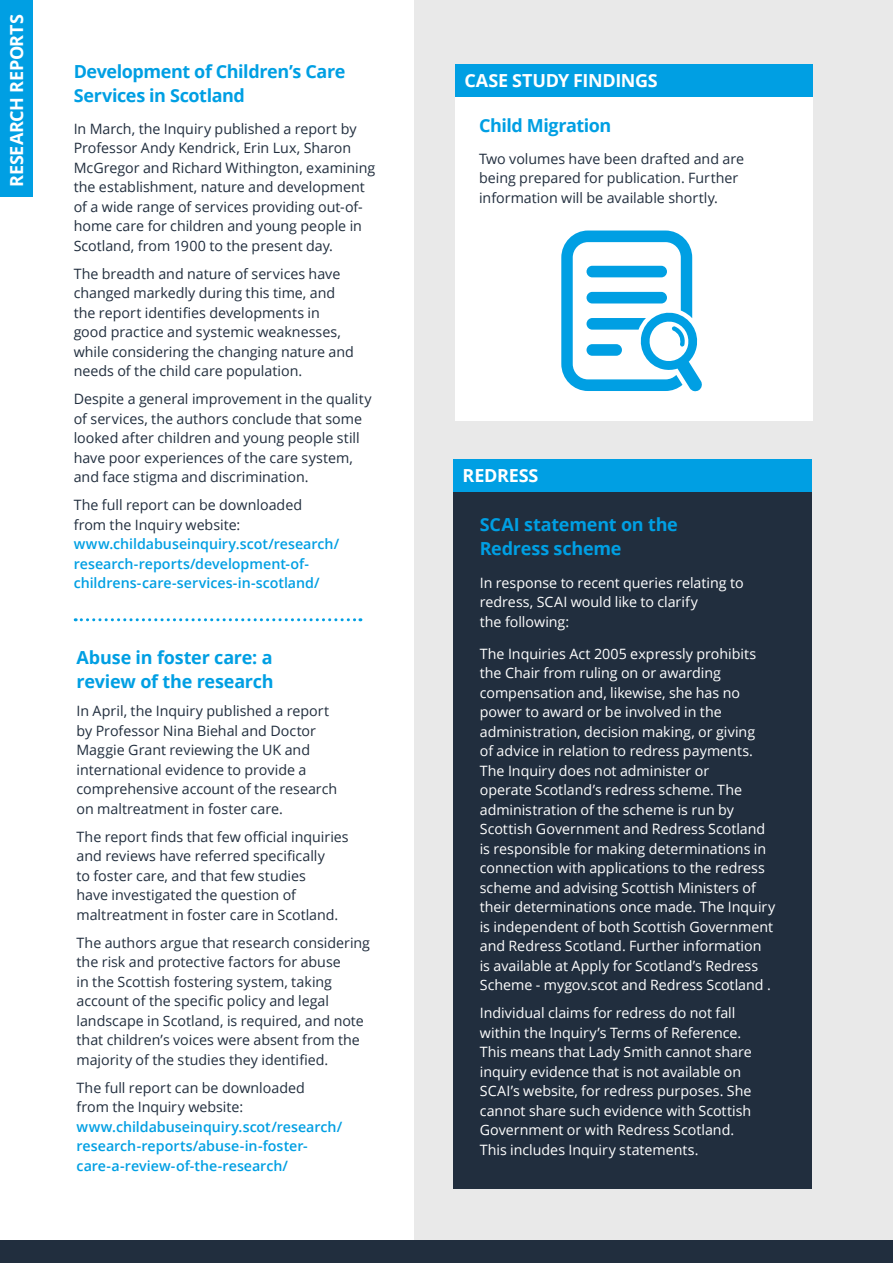
<style>
.page{position:relative;width:893px;height:1263px;background:#fff}
.page>*{position:absolute;margin:0;border:0;box-sizing:border-box;transform-origin:0 0}
.t1{font:700 18px/24px "Open Sans";letter-spacing:-.015em;color:#009fe3}
.t2{font:700 18px "Open Sans";letter-spacing:-.015em;color:#fff}
.t3{font:14.25px/19.5px "Open Sans";color:#212e3e}
.t4{font:14.25px/19.5px "Open Sans";color:#fff}
.t5{font:600 14.25px/19.5px "Open Sans";letter-spacing:-.005em;color:#009fe3}
</style>
<div class="page">
<div style="left:0;top:1239px;width:893px;height:24px;background:#212e3e"></div>
<div style="left:0;top:0;width:893px;height:1239px;background:#e9e9e9"></div>
<div style="left:0;top:0;width:414px;height:1239px;background:#fff"></div>
<div style="left:455px;top:80px;width:357px;height:341px;background:#fff"></div>
<div style="left:453px;top:459px;width:359px;height:730px;background:#212e3e"></div>
<div style="left:455px;top:64px;width:357px;height:32px;background:#009fe3"></div>
<svg style="left:561px;top:231px;width:141px;height:160px"></svg>
<div style="left:0;top:0;width:32px;height:196px;background:#009fe3"></div>
<svg style="left:75px;top:618px;width:286px;height:3px"></svg>
<div style="left:453px;top:459px;width:359px;height:33px;background:#009fe3"></div>
<p class="t2" style="left:4px;top:187px;width:174px;rotate:-90deg">RESEARCH REPORTS</p>
<p class="t1" style="left:74px;top:59px;width:273px">Development of Children’s Care<br>Services in Scotland</p>
<p class="t3" style="left:74px;top:119px;width:303px">In March, the Inquiry published a report by Professor Andy Kendrick, Erin Lux, Sharon McGregor and Richard Withington, examining the establishment, nature and development of a wide range of services providing out-of&shy;home care for children and young people in Scotland, from 1900 to the present day.</p>
<p class="t3" style="left:74px;top:263px;width:282px">The breadth and nature of services have changed markedly during this time, and the report identifies developments in good practice and systemic weaknesses, while considering the changing nature and needs of the child care population.</p>
<p class="t3" style="left:74px;top:389px;width:299px">Despite a general improvement in the quality of services, the authors conclude that some looked after children and young people still have poor experiences of the care system, and face stigma and discrimination.</p>
<p class="t3" style="left:74px;top:495px;width:230px">The full report can be downloaded from the Inquiry website:</p>
<p class="t5" style="left:74px;top:534px;width:267px">www.childabuseinquiry.scot/research/ research-reports/development-of&shy;childrens-care-services-in-scotland/</p>
<p class="t1" style="left:77px;top:645px;width:199px">Abuse in foster care: a review of the research</p>
<p class="t3" style="left:77px;top:701px;width:262px">In April, the Inquiry published a report by Professor Nina Biehal and Doctor Maggie Grant reviewing the UK and international evidence to provide a comprehensive account of the research on maltreatment in foster care.</p>
<p class="t3" style="left:77px;top:827px;width:274px">The report finds that few official inquiries and reviews have referred specifically<br>to foster care, and that few studies<br>have investigated the question of maltreatment in foster care in Scotland.</p>
<p class="t3" style="left:77px;top:932px;width:295px">The authors argue that research considering the risk and protective factors for abuse<br>in the Scottish fostering system, taking account of the specific policy and legal landscape in Scotland, is required, and note that children’s voices were absent from the majority of the studies they identified.</p>
<p class="t3" style="left:77px;top:1077px;width:230px">The full report can be downloaded from the Inquiry website:</p>
<p class="t5" style="left:77px;top:1117px;width:267px">www.childabuseinquiry.scot/research/ research-reports/abuse-in-foster&shy;care-a-review-of-the-research/</p>
<p class="t2" style="left:464px;top:68px;width:195px">CASE STUDY FINDINGS</p>
<p class="t1" style="left:479px;top:113px;width:134px">Child Migration</p>
<p class="t3" style="left:479px;top:148px;width:266px">Two volumes have been drafted and are being prepared for publication. Further information will be available shortly.</p>
<p class="t2" style="left:463px;top:463px;width:77px">REDRESS</p>
<p class="t1" style="left:480px;top:512px;width:200px">SCAI statement on the<br>Redress scheme</p>
<p class="t4" style="left:480px;top:572px;width:265px">In response to recent queries relating to redress, SCAI would like to clarify<br>the following:</p>
<p class="t4" style="left:480px;top:644px;width:297px">The Inquiries Act 2005 expressly prohibits the Chair from ruling on or awarding compensation and, likewise, she has no power to award or be involved in the administration, decision making, or giving<br>of advice in relation to redress payments.<br>The Inquiry does not administer or<br>operate Scotland’s redress scheme. The administration of the scheme is run by Scottish Government and Redress Scotland is responsible for making determinations in connection with applications to the redress scheme and advising Scottish Ministers of their determinations once made. The Inquiry is independent of both Scottish Government and Redress Scotland. Further information is available at Apply for Scotland’s Redress Scheme - mygov.scot and Redress Scotland .</p>
<p class="t4" style="left:480px;top:1003px;width:274px">Individual claims for redress do not fall within the Inquiry’s Terms of Reference.<br>This means that Lady Smith cannot share inquiry evidence that is not available on SCAI’s website, for redress purposes. She cannot share such evidence with Scottish Government or with Redress Scotland.<br>This includes Inquiry statements.</p>
</div>
